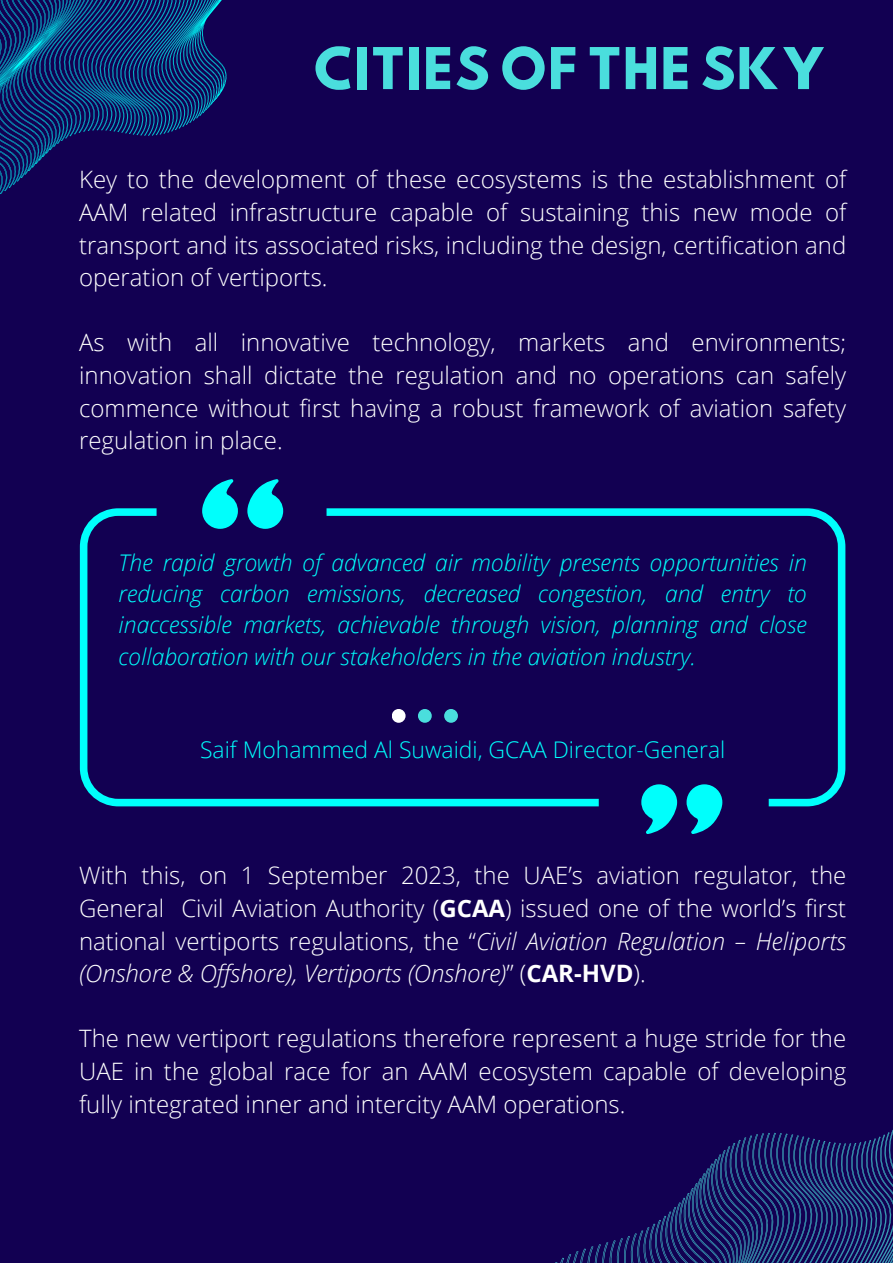
<style>
.page{position:relative;width:893px;height:1264px;background:#fff}
.page>*{position:absolute;margin:0;border:0;box-sizing:border-box;transform-origin:0 0}
.t1{font:51px "Hussar Bd";color:#4adedd}
.t2{font:300 24px/32.5px "Open Sans";color:#fff;text-align:justify}
.t3{font:italic 300 22.95px/31.2px "Open Sans";color:#00fffc;text-align:justify}
.t4{font:300 22.95px "Open Sans";color:#00fffc}
.s1{font-weight:700}
.s2{font-style:italic}
</style>
<div class="page">
<div style="left:0;top:0;width:892px;height:1262px;background:#120052"></div>
<svg style="left:560px;top:1132px;width:332px;height:130px"></svg>
<svg style="left:0;top:0;width:227px;height:194px"></svg>
<svg style="left:641px;top:806px;width:36px;height:27px"></svg>
<svg style="left:687px;top:806px;width:35px;height:27px"></svg>
<svg style="left:247px;top:479px;width:36px;height:29px"></svg>
<svg style="left:202px;top:479px;width:36px;height:29px"></svg>
<svg style="left:80px;top:508px;width:246px;height:298px"></svg>
<svg style="left:326px;top:508px;width:519px;height:298px"></svg>
<p class="t1" style="left:312px;top:43px;width:515px">CITIES OF THE SKY</p>
<p class="t2" style="left:79px;top:163px;width:768px">Key to the development of these ecosystems is the establishment of AAM related infrastructure capable of sustaining this new mode of transport and its associated risks, including the design, certification and operation of vertiports.</p>
<p class="t2" style="left:79px;top:326px;width:768px">As with all innovative technology, markets and environments; innovation shall dictate the regulation and no operations can safely commence without first having a robust framework of aviation safety regulation in place.</p>
<p class="t3" style="left:119px;top:546px;width:689px">The rapid growth of advanced air mobility presents opportunities in reducing carbon emissions, decreased congestion, and entry to inaccessible markets, achievable through vision, planning and close collaboration with our stakeholders in the aviation industry.</p>
<p class="t4" style="left:200px;top:733px;width:526px">Saif Mohammed Al Suwaidi, GCAA Director-General</p>
<p class="t2" style="left:79px;top:858px;width:768px">With this, on 1 September 2023, the UAE’s aviation regulator, the General Civil Aviation Authority (<span class="s1">GCAA</span>) issued one of the world’s first national vertiports regulations, the “<span class="s2">Civil Aviation Regulation – Heliports (Onshore &amp; Offshore), Vertiports (Onshore)</span>” (<span class="s1">CAR-HVD</span>).</p>
<p class="t2" style="left:79px;top:1021px;width:768px">The new vertiport regulations therefore represent a huge stride for the UAE in the global race for an AAM ecosystem capable of developing fully integrated inner and intercity AAM operations.</p>
</div>
